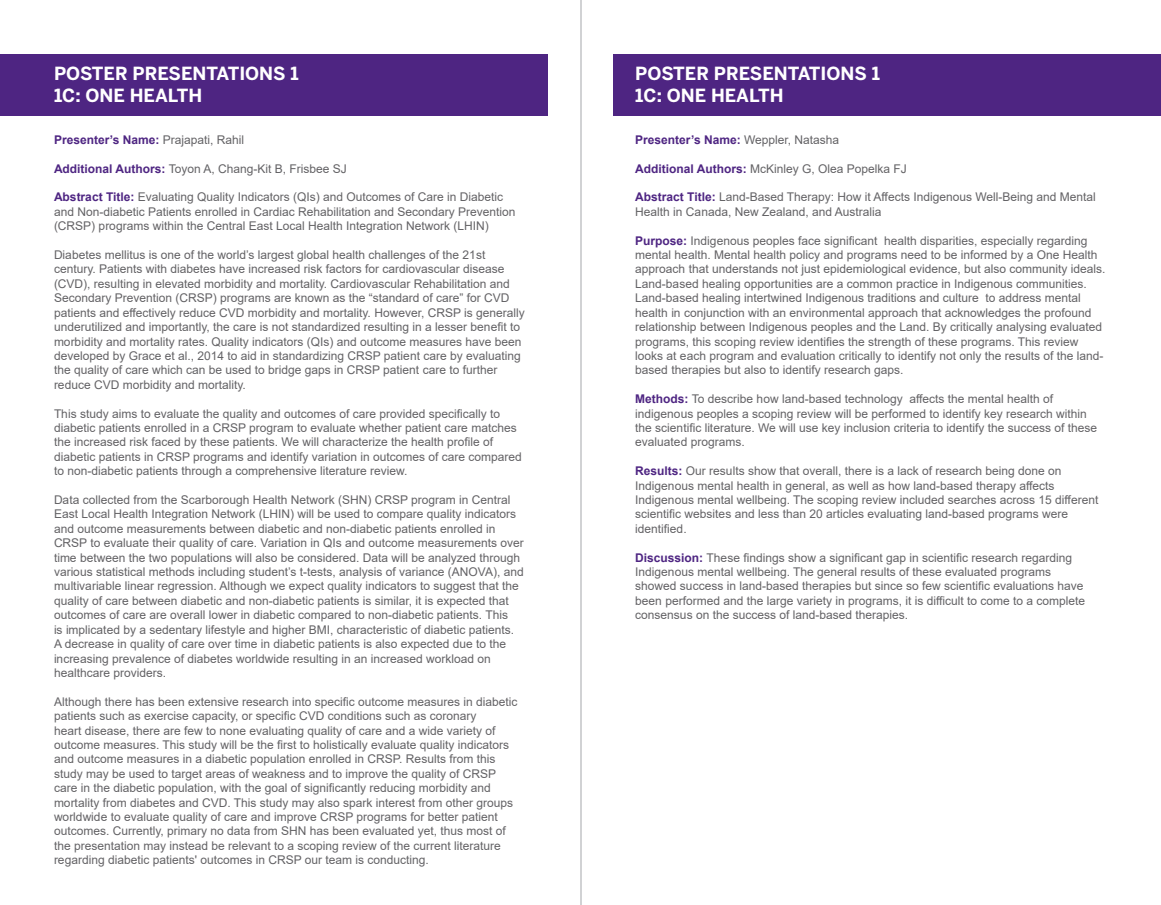
<style>
.page{position:relative;width:1161px;height:905px;background:#fff}
.page>*{position:absolute;margin:0;border:0;box-sizing:border-box;transform-origin:0 0}
.t1{font:700 18px/21.6px "Benton Sans";color:#fff}
.Format{font:12px/14.4px "Arial";color:#636265}
.Format-2{font:700 12px "Arial";color:#4e2582}
.s1{font-weight:400;color:#636265}
.s2{font-weight:700;color:#4e2582}
</style>
<div class="page">
<hr style="left:581px;top:0;width:1px;height:904px;background:#d1d2d4">
<div style="left:613px;top:54px;width:548px;height:61px;background:#4e2582"></div>
<div style="left:0;top:54px;width:548px;height:61px;background:#4e2582"></div>
<h1 class="t1" style="left:54px;top:63px;width:246px">POSTER PRESENTATIONS 1<br>1C: ONE HEALTH</h1>
<h1 class="t1" style="left:635px;top:63px;width:246px">POSTER PRESENTATIONS 1<br>1C: ONE HEALTH</h1>
<p class="Format-2" style="left:54px;top:131px;width:192px">Presenter’s Name: <span class="s1">Prajapati, Rahil</span></p>
<p class="Format" style="left:54px;top:161px;width:294px"><span class="s2">Additional Authors:</span> Toyon A, Chang-Kit B, Frisbee SJ</p>
<p class="Format" style="left:54px;top:190px;width:463px"><span class="s2">Abstract Title:</span> Evaluating Quality Indicators (QIs) and Outcomes of Care in Diabetic and Non-diabetic Patients enrolled in Cardiac Rehabilitation and Secondary Prevention (CRSP) programs within the Central East Local Health Integration Network (LHIN)</p>
<p class="Format" style="left:54px;top:247px;width:472px">Diabetes mellitus is one of the world’s largest global health challenges of the 21st century. Patients with diabetes have increased risk factors for cardiovascular disease (CVD), resulting in elevated morbidity and mortality. Cardiovascular Rehabilitation and Secondary Prevention (CRSP) programs are known as the “standard of care” for CVD patients and effectively reduce CVD morbidity and mortality. However, CRSP is generally underutilized and importantly, the care is not standardized resulting in a lesser benefit to morbidity and mortality rates. Quality indicators (QIs) and outcome measures have been developed by Grace et al., 2014 to aid in standardizing CRSP patient care by evaluating the quality of care which can be used to bridge gaps in CRSP patient care to further reduce CVD morbidity and mortality.</p>
<p class="Format" style="left:54px;top:406px;width:469px">This study aims to evaluate the quality and outcomes of care provided specifically to diabetic patients enrolled in a CRSP program to evaluate whether patient care matches the increased risk faced by these patients. We will characterize the health profile of diabetic patients in CRSP programs and identify variation in outcomes of care compared to non-diabetic patients through a comprehensive literature review.</p>
<p class="Format" style="left:54px;top:492px;width:471px">Data collected from the Scarborough Health Network (SHN) CRSP program in Central East Local Health Integration Network (LHIN) will be used to compare quality indicators and outcome measurements between diabetic and non-diabetic patients enrolled in CRSP to evaluate their quality of care. Variation in QIs and outcome measurements over time between the two populations will also be considered. Data will be analyzed through various statistical methods including student’s t-tests, analysis of variance (ANOVA), and multivariable linear regression. Although we expect quality indicators to suggest that the quality of care between diabetic and non-diabetic patients is similar, it is expected that outcomes of care are overall lower in diabetic compared to non-diabetic patients. This<br>is implicated by a sedentary lifestyle and higher BMI, characteristic of diabetic patients.<br>A decrease in quality of care over time in diabetic patients is also expected due to the increasing prevalence of diabetes worldwide resulting in an increased workload on healthcare providers.</p>
<p class="Format" style="left:54px;top:694px;width:465px">Although there has been extensive research into specific outcome measures in diabetic patients such as exercise capacity, or specific CVD conditions such as coronary<br>heart disease, there are few to none evaluating quality of care and a wide variety of outcome measures. This study will be the first to holistically evaluate quality indicators and outcome measures in a diabetic population enrolled in CRSP. Results from this study may be used to target areas of weakness and to improve the quality of CRSP care in the diabetic population, with the goal of significantly reducing morbidity and mortality from diabetes and CVD. This study may also spark interest from other groups worldwide to evaluate quality of care and improve CRSP programs for better patient outcomes. Currently, primary no data from SHN has been evaluated yet, thus most of the presentation may instead be relevant to a scoping review of the current literature regarding diabetic patients' outcomes in CRSP our team is conducting.</p>
<p class="Format-2" style="left:635px;top:131px;width:205px">Presenter’s Name: <span class="s1">Weppler, Natasha</span></p>
<p class="Format" style="left:635px;top:161px;width:273px"><span class="s2">Additional Authors:</span> McKinley G, Olea Popelka FJ</p>
<p class="Format" style="left:635px;top:190px;width:462px"><span class="s2">Abstract Title:</span> Land-Based Therapy: How it Affects Indigenous Well-Being and Mental<br>Health in Canada, New Zealand, and Australia</p>
<p class="Format" style="left:635px;top:233px;width:472px"><span class="s2">Purpose:</span> Indigenous peoples face significant health disparities, especially regarding mental health. Mental health policy and programs need to be informed by a One Health approach that understands not just epidemiological evidence, but also community ideals.<br>Land-based healing opportunities are a common practice in Indigenous communities.<br>Land-based healing intertwined Indigenous traditions and culture to address mental health in conjunction with an environmental approach that acknowledges the profound relationship between Indigenous peoples and the Land. By critically analysing evaluated programs, this scoping review identifies the strength of these programs. This review looks at each program and evaluation critically to identify not only the results of the land&shy;based therapies but also to identify research gaps.</p>
<p class="Format" style="left:635px;top:391px;width:463px"><span class="s2">Methods:</span> To describe how land-based technology affects the mental health of indigenous peoples a scoping review will be performed to identify key research within the scientific literature. We will use key inclusion criteria to identify the success of these evaluated programs.</p>
<p class="Format" style="left:635px;top:463px;width:465px"><span class="s2">Results:</span> Our results show that overall, there is a lack of research being done on Indigenous mental health in general, as well as how land-based therapy affects Indigenous mental wellbeing. The scoping review included searches across 15 different scientific websites and less than 20 articles evaluating land-based programs were identified.</p>
<p class="Format" style="left:635px;top:550px;width:451px"><span class="s2">Discussion:</span> These findings show a significant gap in scientific research regarding Indigenous mental wellbeing. The general results of these evaluated programs showed success in land-based therapies but since so few scientific evaluations have been performed and the large variety in programs, it is difficult to come to a complete consensus on the success of land-based therapies.</p>
</div>
